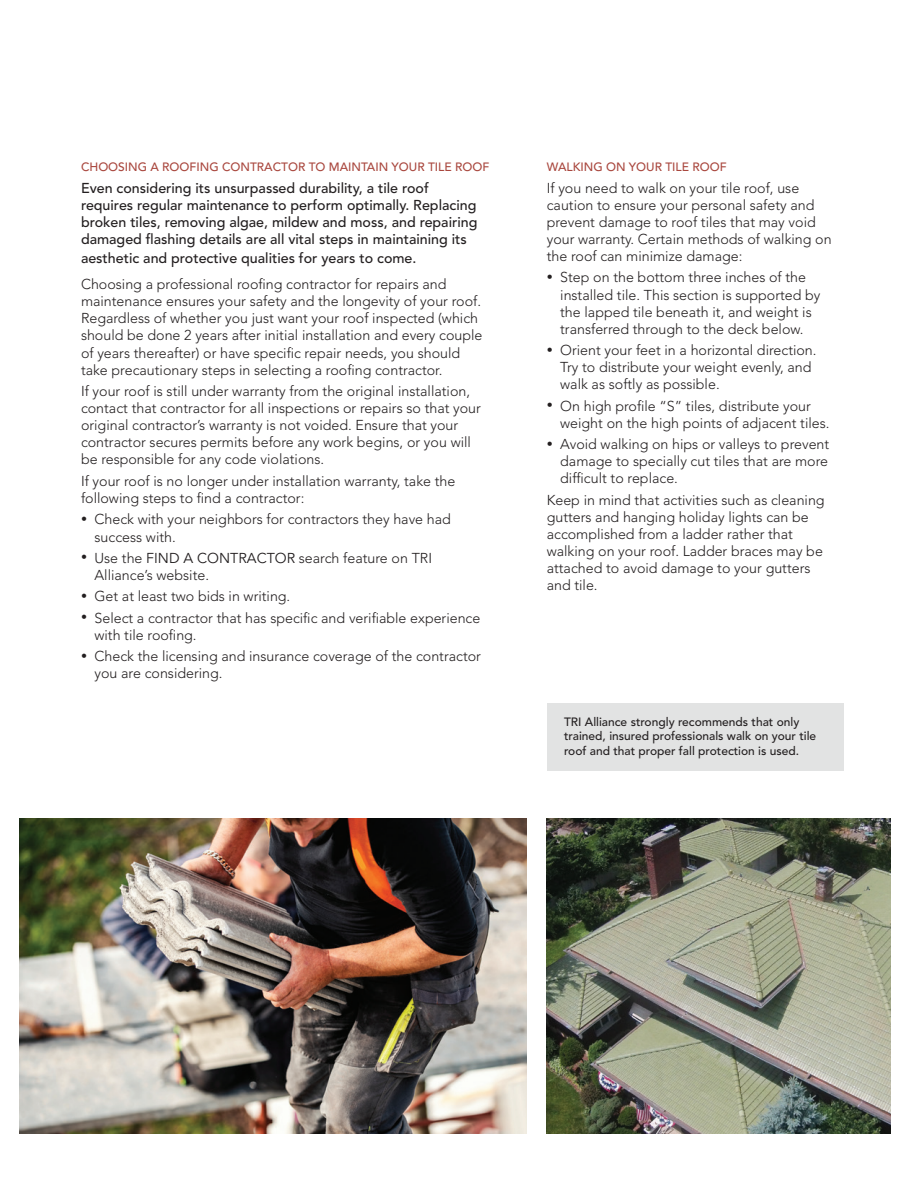
<style>
.page{position:relative;width:918px;height:1188px;background:#fff}
.page>*{position:absolute;margin:0;border:0;box-sizing:border-box;transform-origin:0 0}
.t1{font:300 14.25px/17.1px "Avenir";color:#231f20}
.t2{font:500 14.25px/17.1px "Avenir";color:#231f20}
.t3{font:500 12px/14.4px "Avenir";color:#231f20}
.t4{font:500 12px "Avenir";color:#a9473e}
.s1{font-size:12px}
.s2{font-weight:400}
</style>
<div class="page">
<div style="left:547px;top:704px;width:297px;height:67px;background:#e2e3e3"></div>
<img style="left:19px;top:819px;width:507px;height:315px">
<img style="left:547px;top:819px;width:344px;height:315px">
<p class="t4" style="left:81px;top:160px;width:410px">CHOOSING A ROOFING CONTRACTOR TO MAINTAIN YOUR TILE ROOF</p>
<p class="t2" style="left:81px;top:179px;width:398px">Even considering its unsurpassed durability, a tile roof requires regular maintenance to perform optimally. Replacing broken tiles, removing algae, mildew and moss, and repairing damaged flashing details are all vital steps in maintaining its</p>
<p class="t2" style="left:81px;top:250px;width:337px">aesthetic and protective qualities for years to come.</p>
<p class="t1" style="left:81px;top:276px;width:403px">Choosing a professional roofing contractor for repairs and maintenance ensures your safety and the longevity of your roof.<br>Regardless of whether you just want your roof inspected (which should be done 2 years after initial installation and every couple of years thereafter) or have specific repair needs, you should take precautionary steps in selecting a roofing contractor.</p>
<p class="t1" style="left:81px;top:383px;width:401px">If your roof is still under warranty from the original installation, contact that contractor for all inspections or repairs so that your original contractor’s warranty is not voided. Ensure that your contractor secures permits before any work begins, or you will be responsible for any code violations.</p>
<p class="t1" style="left:81px;top:472px;width:376px">If your roof is no longer under installation warranty, take the following steps to find a contractor:</p>
<p class="t1" style="left:94px;top:511px;width:358px;text-indent:-14px"><span class="s1">•</span> Check with your neighbors for contractors they have had success with.</p>
<p class="t1" style="left:94px;top:549px;width:339px;text-indent:-14px"><span class="s1">•</span> Use the <span class="s2">FIND A CONTRACTOR</span> search feature on TRI<br>Alliance’s website.</p>
<p class="t1" style="left:81px;top:588px;width:211px"><span class="s1">•</span> Get at least two bids in writing.</p>
<p class="t1" style="left:94px;top:609px;width:387px;text-indent:-14px"><span class="s1">•</span> Select a contractor that has specific and verifiable experience with tile roofing.</p>
<p class="t1" style="left:94px;top:648px;width:388px;text-indent:-14px"><span class="s1">•</span> Check the licensing and insurance coverage of the contractor you are considering.</p>
<p class="t4" style="left:547px;top:160px;width:181px">WALKING ON YOUR TILE ROOF</p>
<p class="t1" style="left:547px;top:179px;width:286px">If you need to walk on your tile roof, use caution to ensure your personal safety and prevent damage to roof tiles that may void your warranty. Certain methods of walking on the roof can minimize damage:</p>
<p class="t1" style="left:560px;top:269px;width:262px;text-indent:-14px"><span class="s1">•</span> Step on the bottom three inches of the installed tile. This section is supported by the lapped tile beneath it, and weight is transferred through to the deck below.</p>
<p class="t1" style="left:560px;top:342px;width:258px;text-indent:-14px"><span class="s1">•</span> Orient your feet in a horizontal direction.<br>Try to distribute your weight evenly, and walk as softly as possible.</p>
<p class="t1" style="left:560px;top:397px;width:271px;text-indent:-14px"><span class="s1">•</span> On high profile “S” tiles, distribute your weight on the high points of adjacent tiles.</p>
<p class="t1" style="left:560px;top:436px;width:271px;text-align:justify;text-indent:-14px"><span class="s1">•</span> Avoid walking on hips or valleys to prevent damage to specially cut tiles that are more difficult to replace.</p>
<p class="t1" style="left:547px;top:491px;width:279px">Keep in mind that activities such as cleaning gutters and hanging holiday lights can be accomplished from a ladder rather that walking on your roof. Ladder braces may be attached to avoid damage to your gutters and tile.</p>
<p class="t3" style="left:564px;top:715px;width:254px">TRI Alliance strongly recommends that only trained, insured professionals walk on your tile roof and that proper fall protection is used.</p>
</div>
